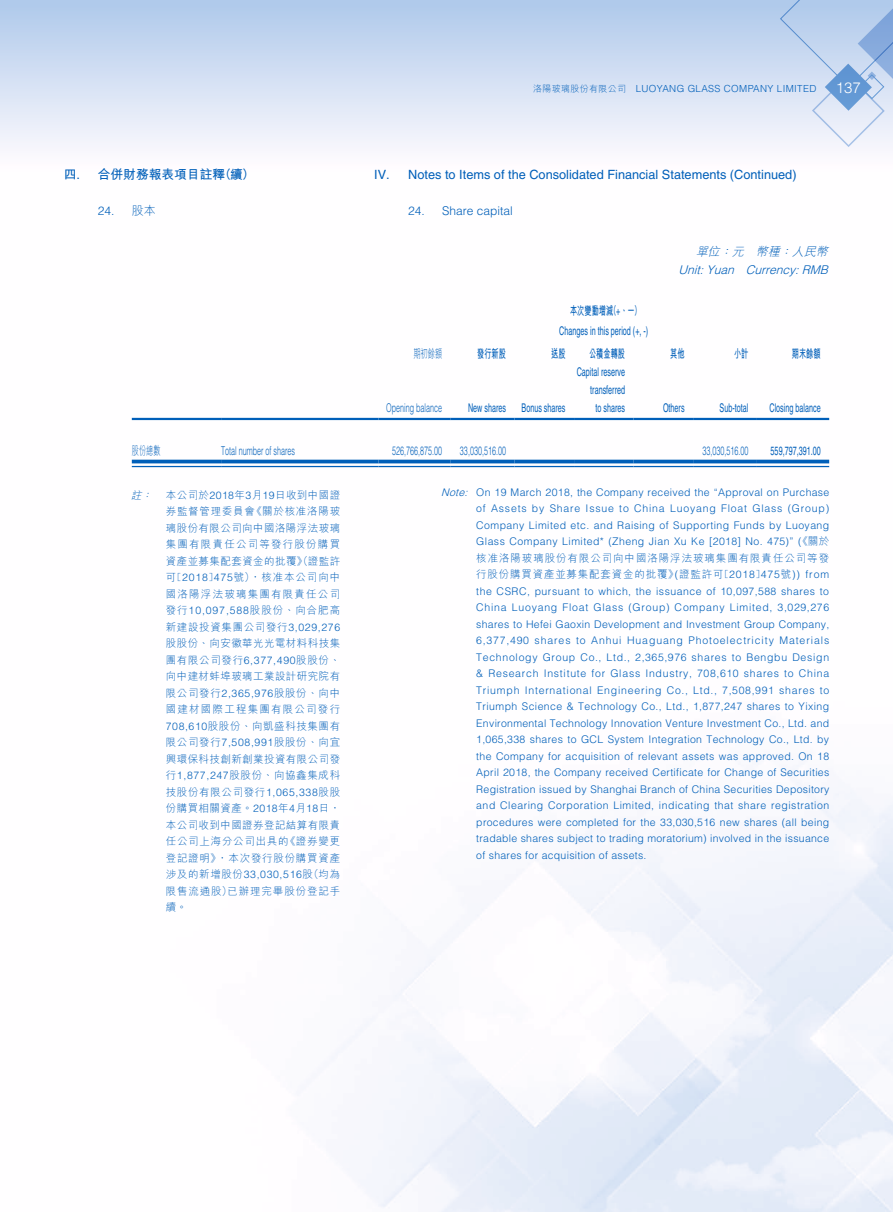
<style>
.page{position:relative;width:893px;height:1212px;background:#fff}
.page>*{position:absolute;margin:0;border:0;box-sizing:border-box;transform-origin:0 0}
.t1{font:300 15px "Helvetica LT Std";color:#fff}
.t2{font:12.75px "Helvetica LT Std";color:#005fb9}
.t3{font:700 12.75px "M Hei HK";color:#005fb9}
.t4{font:12px/18px "Helvetica LT Std";color:#005fb9;text-align:right;scale:.6 1}
.t5{font:300 12px "Helvetica LT Std";color:#005fb9;scale:.6 1}
.t6{font:700 12px "M Hei HK";color:#005fb9;scale:.6 1}
.t7{font:italic 300 12px "Helvetica LT Std";color:#005fb9}
.t8{font:300 12px "Helvetica LT Std";color:#005fb9}
.t9{font:italic 300 12px "M Hei HK";color:#005fb9}
.t10{font:300 12px "M Hei HK";color:#005fb9;scale:.6 1}
.t11{font:300 10.5px/16.5px "Helvetica LT Std";letter-spacing:.03em;color:#005fb9;text-align:justify}
.t12{font:300 10.5px/16.5px "M Hei HK";letter-spacing:.075em;color:#005fb9}
.t13{font:300 9.75px "Helvetica LT Std";letter-spacing:.035em;color:#005fb9}
.s1{font-family:"Helvetica LT Std";font-weight:400}
.s2{font-family:"M Hei HK"}
.s3{font-family:"M Hei HK";font-size:9px}
.s4{font-style:italic}
.s5{font-family:"Helvetica LT Std"}
</style>
<div class="page">
<div style="left:0;top:0;width:893px;height:180px;background:linear-gradient(to bottom,#acc7ea,#fff)"></div>
<hr style="left:132px;top:418px;width:89px;height:2px;background:#005fb9">
<hr style="left:221px;top:418px;width:157px;height:2px;background:#005fb9">
<hr style="left:378px;top:418px;width:73px;height:2px;background:#005fb9">
<hr style="left:451px;top:418px;width:63px;height:2px;background:#005fb9">
<hr style="left:514px;top:418px;width:60px;height:2px;background:#005fb9">
<hr style="left:574px;top:418px;width:60px;height:2px;background:#005fb9">
<hr style="left:634px;top:418px;width:59px;height:2px;background:#005fb9">
<hr style="left:693px;top:418px;width:64px;height:2px;background:#005fb9">
<hr style="left:757px;top:418px;width:72px;height:2px;background:#005fb9">
<hr style="left:132px;top:460px;width:89px;height:3px;background:#005fb9">
<hr style="left:132px;top:466px;width:89px;height:1px;background:#005fb9">
<hr style="left:221px;top:460px;width:157px;height:3px;background:#005fb9">
<hr style="left:221px;top:466px;width:157px;height:1px;background:#005fb9">
<hr style="left:378px;top:460px;width:73px;height:3px;background:#005fb9">
<hr style="left:378px;top:466px;width:73px;height:1px;background:#005fb9">
<hr style="left:451px;top:460px;width:63px;height:3px;background:#005fb9">
<hr style="left:451px;top:466px;width:63px;height:1px;background:#005fb9">
<hr style="left:514px;top:460px;width:60px;height:3px;background:#005fb9">
<hr style="left:514px;top:466px;width:60px;height:1px;background:#005fb9">
<hr style="left:574px;top:460px;width:60px;height:3px;background:#005fb9">
<hr style="left:574px;top:466px;width:60px;height:1px;background:#005fb9">
<hr style="left:634px;top:460px;width:59px;height:3px;background:#005fb9">
<hr style="left:634px;top:466px;width:59px;height:1px;background:#005fb9">
<hr style="left:693px;top:460px;width:64px;height:3px;background:#005fb9">
<hr style="left:693px;top:466px;width:64px;height:1px;background:#005fb9">
<hr style="left:757px;top:460px;width:72px;height:3px;background:#005fb9">
<hr style="left:757px;top:466px;width:72px;height:1px;background:#005fb9">
<p class="t3" style="left:64px;top:165px;width:192px">四<span class="s1">.</span> 合併財務報表項目註釋（續）</p>
<p class="t8" style="left:98px;top:203px;width:60px">24. <span class="s2">股本</span></p>
<p class="t13" style="left:533px;top:83px;width:285px"><span class="s3">洛陽玻璃股份有限公司</span> LUOYANG GLASS COMPANY LIMITED</p>
<h1 class="t1" style="left:836px;top:78px;width:27px">137</h1>
<p class="t2" style="left:374px;top:167px;width:424px">IV. Notes to Items of the Consolidated Financial Statements (Continued)</p>
<p class="t8" style="left:408px;top:203px;width:106px">24. Share capital</p>
<p class="t10" style="left:413px;top:348px;width:50px">期初餘額</p>
<p class="t6" style="left:570px;top:301px;width:120px">本次變動增減（<span class="s1">+</span>、一）</p>
<p class="t4" style="left:559px;top:321px;width:150px">Changes in this period (+, -)</p>
<p class="t9" style="left:696px;top:245px;width:137px">單位：元 幣種：人民幣</p>
<p class="t7" style="left:679px;top:262px;width:155px">Unit:Yuan Currency:RMB</p>
<p class="t6" style="left:477px;top:345px;width:50px">發行新股</p>
<p class="t6" style="left:551px;top:345px;width:26px">送股</p>
<p class="t6" style="left:589px;top:345px;width:61px">公積金轉股</p>
<p class="t6" style="left:670px;top:345px;width:26px">其他</p>
<p class="t6" style="left:734px;top:345px;width:26px">小計</p>
<p class="t6" style="left:792px;top:345px;width:50px">期末餘額</p>
<p class="t5" style="left:386px;top:400px;width:95px">Opening balance</p>
<p class="t4" style="left:468px;top:399px;width:65px">New shares</p>
<p class="t4" style="left:521px;top:399px;width:75px">Bonus shares</p>
<p class="t4" style="left:577px;top:363px;width:82px">Capital reserve transferred<br>to shares</p>
<p class="t4" style="left:663px;top:399px;width:38px">Others</p>
<p class="t4" style="left:720px;top:399px;width:50px">Sub-total</p>
<p class="t4" style="left:769px;top:399px;width:87px">Closing balance</p>
<p class="t10" style="left:132px;top:444px;width:49px">股份總數</p>
<p class="t5" style="left:221px;top:443px;width:125px">Total number of shares</p>
<p class="t5" style="left:392px;top:443px;width:85px">526,766,875.00</p>
<p class="t5" style="left:460px;top:443px;width:78px">33,030,516.00</p>
<p class="t5" style="left:702px;top:443px;width:78px">33,030,516.00</p>
<p class="t4" style="left:771px;top:441px;width:85px">559,797,391.00</p>
<p class="t12" style="left:166px;top:486px;width:176px;text-align:justify;text-indent:-35px"><span class="s4">註：</span> 本公司於<span class="s5">2018</span>年<span class="s5">3</span>月<span class="s5">19</span>日收到中國證券監督管理委員會《關於核准洛陽玻璃股份有限公司向中國洛陽浮法玻璃集團有限責任公司等發行股份購買資產並募集配套資金的批覆》（證監許可［<span class="s5">2018</span>］<span class="s5">475</span>號），核准本公司向中國洛陽浮法玻璃集團有限責任公司發行<span class="s5">10,097,588</span>股股份、向合肥高新建設投資集團公司發行<span class="s5">3,029,276</span>股股份、向安徽華光光電材料科技集團有限公司發行<span class="s5">6,377,490</span>股股份、向中建材蚌埠玻璃工業設計研究院有限公司發行<span class="s5">2,365,976</span>股股份、向中國建材國際工程集團有限公司發行<span class="s5">708,610</span>股股份、向凱盛科技集團有限公司發行<span class="s5">7,508,991</span>股股份、向宜興環保科技創新創業投資有限公司發行<span class="s5">1,877,247</span>股股份、向協鑫集成科技股份有限公司發行<span class="s5">1,065,338</span>股股份購買相關資產。<span class="s5">2018</span>年<span class="s5">4</span>月<span class="s5">18</span>日，本公司收到中國證券登記結算有限責任公司上海分公司出具的《證券變更登記證明》，本次發行股份購買資產涉及的新增股份<span class="s5">33,030,516</span>股（均為限售流通股）已辦理完畢股份登記手續。</p>
<p class="t11" style="left:476px;top:484px;width:355px;text-indent:-35px"><span class="s4">Note:</span> On 19 March 2018, the Company received the “Approval on Purchase of Assets by Share Issue to China Luoyang Float Glass (Group)<br>Company Limited etc. and Raising of Supporting Funds by Luoyang Glass Company Limited* (Zheng Jian Xu Ke [2018] No. 475)” (<span class="s2">《關於</span></p>
<p class="t12" style="left:476px;top:549px;width:354px">核准洛陽玻璃股份有限公司向中國洛陽浮法玻璃集團有限責任公司等發行股份購買資產並募集配套資金的批覆》<span class="s5">(</span>證監許可［<span class="s5">2018</span>］<span class="s5">475</span>號<span class="s5">)) from</span></p>
<p class="t11" style="left:476px;top:583px;width:355px">the CSRC, pursuant to which, the issuance of 10,097,588 shares to China Luoyang Float Glass (Group) Company Limited, 3,029,276 shares to Hefei Gaoxin Development and Investment Group Company, 6,377,490 shares to Anhui Huaguang Photoelectricity Materials Technology Group Co., Ltd., 2,365,976 shares to Bengbu Design &amp; Research Institute for Glass Industry, 708,610 shares to China Triumph International Engineering Co., Ltd., 7,508,991 shares to Triumph Science &amp; Technology Co., Ltd., 1,877,247 shares to Yixing Environmental Technology Innovation Venture Investment Co., Ltd. and 1,065,338 shares to GCL System Integration Technology Co., Ltd. by the Company for acquisition of relevant assets was approved. On 18<br>April 2018, the Company received Certificate for Change of Securities Registration issued by Shanghai Branch of China Securities Depository and Clearing Corporation Limited, indicating that share registration procedures were completed for the 33,030,516 new shares (all being tradable shares subject to trading moratorium) involved in the issuance of shares for acquisition of assets.</p>
</div>
